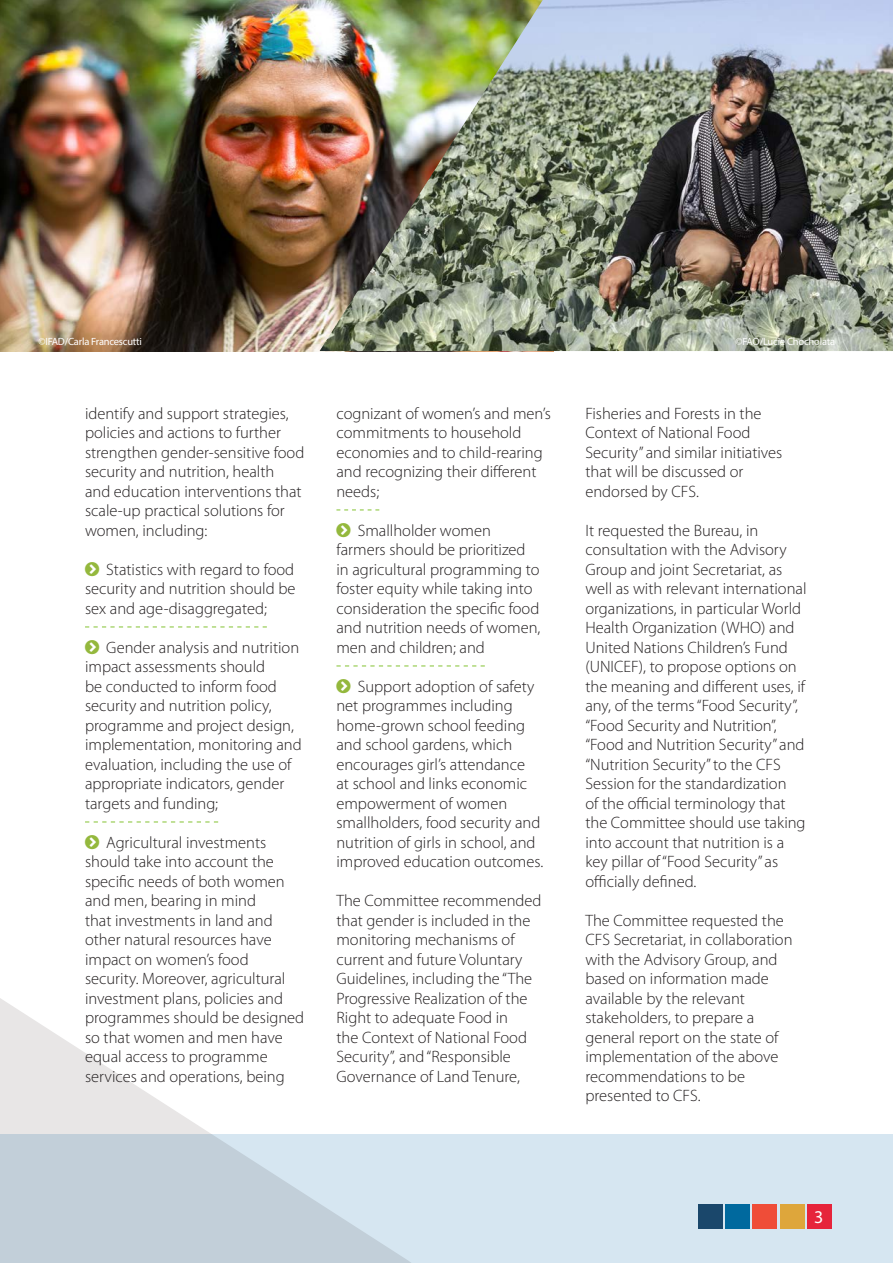
<style>
.page{position:relative;width:893px;height:1263px;background:#fff}
.page>*{position:absolute;margin:0;border:0;box-sizing:border-box;transform-origin:0 0}
.t1{font:18px "Myriad Pro";color:#fff}
.t2{font:300 16.5px/19.5px "Myriad Pro";color:#231f20}
.t3{font:10.5px "Myriad Pro";letter-spacing:-.02em;color:#fff}
</style>
<div class="page">
<svg style="left:0;top:998px;width:211px;height:136px;fill:#efeded"></svg>
<img style="left:0;top:0;width:320px;height:351px">
<img style="left:320px;top:0;width:573px;height:351px">
<svg style="left:336px;top:509px;width:43px;height:1px"></svg>
<svg style="left:336px;top:665px;width:149px;height:1px"></svg>
<div style="left:0;top:1134px;width:893px;height:129px;background:linear-gradient(to right,#c2cfd9,#dcecf7)"></div>
<svg style="left:85px;top:626px;width:182px;height:1px"></svg>
<svg style="left:85px;top:821px;width:133px;height:1px"></svg>
<div style="left:780px;top:1204px;width:24px;height:24px;background:#dea63b"></div>
<div style="left:726px;top:1204px;width:24px;height:24px;background:#00699e"></div>
<div style="left:698px;top:1204px;width:24px;height:24px;background:#1a476b"></div>
<div style="left:807px;top:1204px;width:24px;height:24px;background:#e6243b"></div>
<div style="left:753px;top:1204px;width:24px;height:24px;background:#ef4d38"></div>
<p class="t3" style="left:38px;top:335px;width:105px">©IFAD/Carla Francescutti</p>
<p class="t3" style="left:736px;top:335px;width:101px">©FAO/Lucie Chocholata</p>
<p class="t2" style="left:85px;top:403px;width:221px">identify and support strategies, policies and actions to further strengthen gender-sensitive food security and nutrition, health<br>and education interventions that scale-up practical solutions for women, including:</p>
<p class="t2" style="left:85px;top:559px;width:212px;text-align:justify;text-indent:21px">Statistics with regard to food security and nutrition should be sex and age-disaggregated;</p>
<p class="t2" style="left:85px;top:637px;width:218px;text-indent:21px">Gender analysis and nutrition impact assessments should<br>be conducted to inform food security and nutrition policy, programme and project design, implementation, monitoring and evaluation, including the use of appropriate indicators, gender targets and funding;</p>
<p class="t2" style="left:85px;top:832px;width:221px;text-indent:21px">Agricultural investments should take into account the specific needs of both women and men, bearing in mind<br>that investments in land and other natural resources have impact on women’s food security. Moreover, agricultural investment plans, policies and programmes should be designed so that women and men have equal access to programme services and operations, being</p>
<p class="t2" style="left:336px;top:403px;width:216px">cognizant of women’s and men’s commitments to household economies and to child-rearing and recognizing their different needs;</p>
<p class="t2" style="left:336px;top:520px;width:205px;text-indent:21px">Smallholder women farmers should be prioritized in agricultural programming to foster equity while taking into consideration the specific food and nutrition needs of women, men and children; and</p>
<p class="t2" style="left:336px;top:676px;width:208px;text-indent:21px">Support adoption of safety net programmes including home-grown school feeding and school gardens, which encourages girl’s attendance<br>at school and links economic empowerment of women smallholders, food security and nutrition of girls in school, and improved education outcomes.</p>
<p class="t2" style="left:336px;top:891px;width:206px">The Committee recommended that gender is included in the monitoring mechanisms of current and future Voluntary<br>Guidelines, including the “The<br>Progressive Realization of the<br>Right to adequate Food in<br>the Context of National Food<br>Security”, and “Responsible<br>Governance of Land Tenure,</p>
<p class="t2" style="left:585px;top:403px;width:199px">Fisheries and Forests in the<br>Context of National Food<br>Security” and similar initiatives that will be discussed or endorsed by CFS.</p>
<p class="t2" style="left:585px;top:520px;width:223px">It requested the Bureau, in consultation with the Advisory<br>Group and joint Secretariat, as well as with relevant international organizations, in particular World<br>Health Organization (WHO) and<br>United Nations Children’s Fund (UNICEF), to propose options on the meaning and different uses, if any, of the terms “Food Security”, “Food Security and Nutrition”, “Food and Nutrition Security” and “Nutrition Security” to the CFS<br>Session for the standardization<br>of the official terminology that the Committee should use taking into account that nutrition is a key pillar of “Food Security” as officially defined.</p>
<p class="t2" style="left:585px;top:910px;width:209px">The Committee requested the<br>CFS Secretariat, in collaboration with the Advisory Group, and based on information made available by the relevant stakeholders, to prepare a general report on the state of implementation of the above recommendations to be presented to CFS.</p>
<p class="t1" style="left:814px;top:1206px;width:11px">3</p>
</div>
